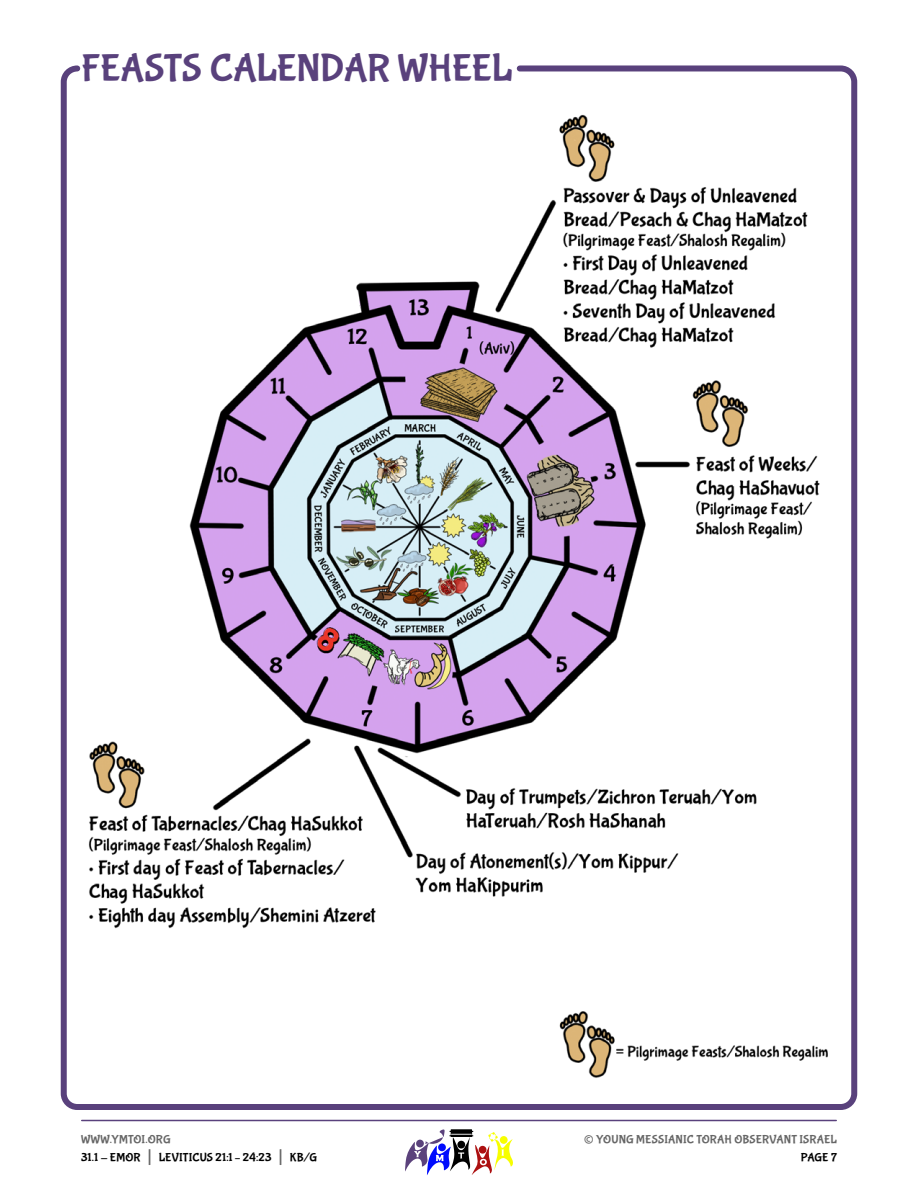
<style>
.page{position:relative;width:918px;height:1188px;background:#fff}
.page>*{position:absolute;margin:0;border:0;box-sizing:border-box;transform-origin:0 0}
.Heading_Cntd{font:39px "Bubblegum Sans";letter-spacing:-.015em;color:#59417c}
.t1{font:27px "Bubblegum Sans";color:#666}
.t2{font:12px/18px "Bubblegum Sans";letter-spacing:.015em;color:#000}
.t3{font:12px "Bubblegum Sans";letter-spacing:.01em;color:#666}
.s1{color:#666}
.s2{font-size:21px;color:#666}
</style>
<div class="page">
<hr style="left:82px;top:1120px;width:754px;height:1px;background:#59417c">
<svg style="left:405px;top:1129px;width:108px;height:46px"></svg>
<div style="left:61px;top:65px;width:796px;height:1045px;border:6px solid #59417c;border-radius:14px"></div>
<img style="left:88px;top:114px;width:740px;height:964px">
<p class="Heading_Cntd" style="left:81px;top:47px;width:433px">FEASTS CALENDAR WHEEL</p>
<p class="t2" style="left:81px;top:1131px;width:238px"><span class="s1">WWW.YMTOI.ORG<br></span>31.1 - EMOR <span class="s2">|</span> LEVITICUS 21:1 – 24:23 <span class="s2">|</span> KB/G</p>
<h2 class="t1" style="left:584px;top:1124px;width:12px">©</h2>
<p class="t3" style="left:596px;top:1133px;width:242px">YOUNG MESSIANIC TORAH OBSERVANT ISRAEL</p>
<p class="t2" style="left:801px;top:1149px;width:38px">PAGE 7</p>
</div>
